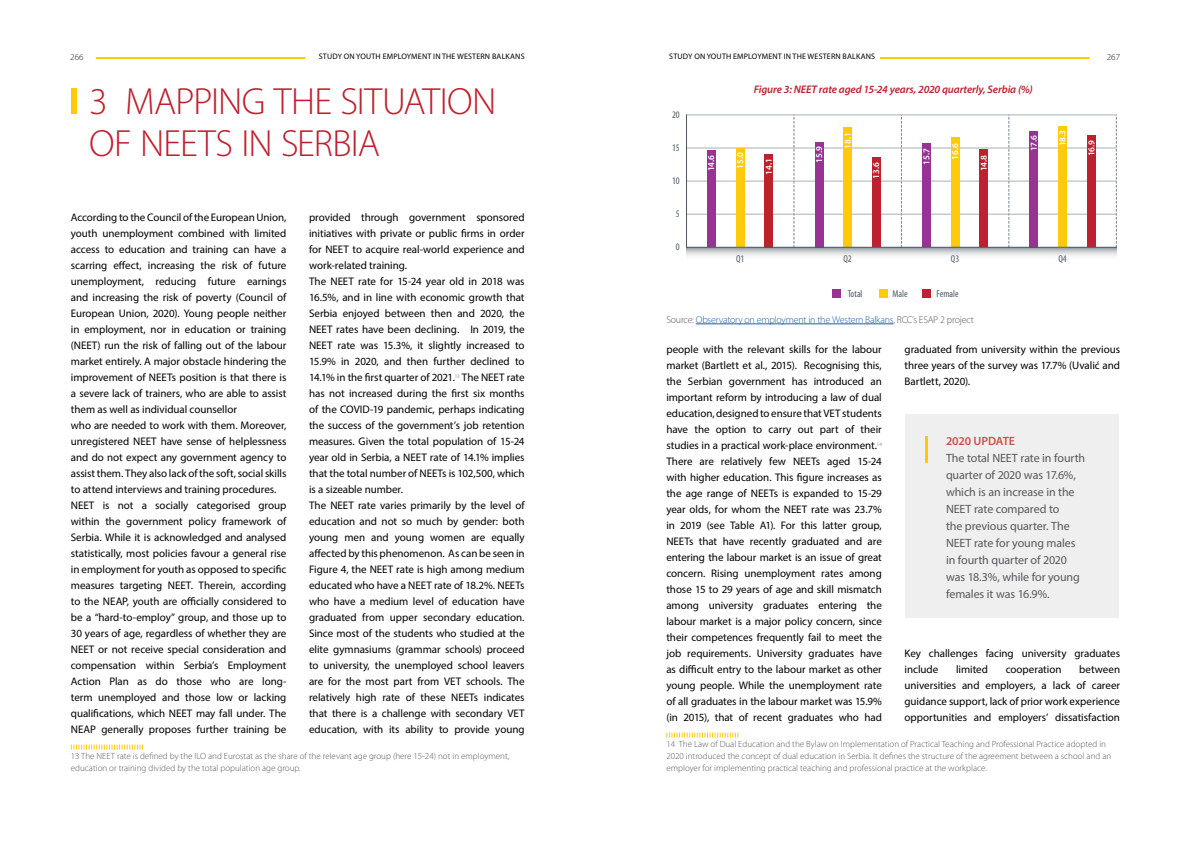
<style>
.page{position:relative;width:1191px;height:842px;background:#fff}
.page>*{position:absolute;margin:0;border:0;box-sizing:border-box;transform-origin:0 0}
.t1{font:300 38px/42px "Myriad Pro";letter-spacing:-.02em;color:#bd202e}
.t2{font:12px/17px "Myriad Pro";letter-spacing:-.01em;color:#58595b}
.t3{font:600 12px "Myriad Pro";letter-spacing:-.015em;color:#c75348}
.t4{font:11px/16px "Myriad Pro";letter-spacing:-.005em;color:#000}
.t5{font:italic 600 11px "Myriad Pro";letter-spacing:-.01em;color:#bd202e}
.t6{font:300 10px "Myriad Pro";letter-spacing:-.025em;color:#215e9e}
.t7{font:condensed 10px "Myriad Pro";color:#4c5a66}
.t8{font:300 9px/12px "Myriad Pro";color:#58595b}
.t9{font:600 9px "Myriad Pro";color:#fff}
.t10{font:300 9px "Myriad Pro";color:#1c1c1c}
.t11{font:8px "Myriad Pro";letter-spacing:.02em;color:#000}
.s1{color:#58595b}
</style>
<div class="page">
<svg style="left:95px;top:57px;width:211px;height:2px"></svg>
<svg style="left:879px;top:57px;width:211px;height:2px"></svg>
<svg style="left:71px;top:745px;width:72px;height:5px"></svg>
<div style="left:71px;top:88px;width:6px;height:26px;background:#ffc907"></div>
<svg style="left:666px;top:733px;width:72px;height:5px"></svg>
<hr style="left:696px;top:324px;width:197px;height:1px;background:#215e9e">
<svg style="left:686px;top:248px;width:430px;height:8px"></svg>
<svg style="left:794px;top:117px;width:1px;height:130px"></svg>
<svg style="left:901px;top:116px;width:1px;height:131px"></svg>
<svg style="left:1008px;top:117px;width:1px;height:130px"></svg>
<svg style="left:1116px;top:115px;width:1px;height:132px"></svg>
<hr style="left:686px;top:214px;width:430px;height:1px;background:#a7b0b5">
<hr style="left:686px;top:181px;width:430px;height:1px;background:#a7b0b5">
<hr style="left:686px;top:148px;width:430px;height:1px;background:#a7b0b5">
<hr style="left:686px;top:115px;width:430px;height:1px;background:#a7b0b5">
<hr style="left:686px;top:115px;width:1px;height:132px;background:#4c5a66">
<div style="left:764px;top:154px;width:9px;height:93px;background:#bd202e"></div>
<div style="left:872px;top:157px;width:8px;height:90px;background:#bd202e"></div>
<div style="left:979px;top:149px;width:9px;height:98px;background:#bd202e"></div>
<div style="left:1087px;top:135px;width:8px;height:112px;background:#bd202e"></div>
<div style="left:736px;top:148px;width:8px;height:99px;background:#ffca0b"></div>
<div style="left:843px;top:128px;width:9px;height:119px;background:#ffca0b"></div>
<div style="left:951px;top:137px;width:8px;height:110px;background:#ffca0b"></div>
<div style="left:1058px;top:126px;width:8px;height:121px;background:#ffca0b"></div>
<div style="left:707px;top:151px;width:9px;height:96px;background:#973493"></div>
<div style="left:814px;top:142px;width:9px;height:105px;background:#973493"></div>
<div style="left:922px;top:143px;width:8px;height:104px;background:#973493"></div>
<div style="left:1029px;top:131px;width:9px;height:116px;background:#973493"></div>
<hr style="left:686px;top:247px;width:430px;height:1px;background:#4c5a66">
<div style="left:832px;top:290px;width:9px;height:8px;background:#973493"></div>
<div style="left:879px;top:290px;width:9px;height:8px;background:#ffca0b"></div>
<div style="left:922px;top:290px;width:8px;height:8px;background:#bd202e"></div>
<div style="left:905px;top:415px;width:214px;height:203px;background:#efeff0"></div>
<hr style="left:925px;top:436px;width:3px;height:27px;background:#ffc907">
<p class="t10" style="left:70px;top:52px;width:15px">266</p>
<p class="t11" style="left:319px;top:52px;width:207px">STUDY ON YOUTH EMPLOYMENT IN THE WESTERN BALKANS</p>
<p class="t11" style="left:669px;top:52px;width:207px">STUDY ON YOUTH EMPLOYMENT IN THE WESTERN BALKANS</p>
<p class="t10" style="left:1107px;top:52px;width:15px">267</p>
<h1 class="t1" style="left:89px;top:80px;width:408px">3 MAPPING THE SITUATION<br>OF NEETS IN SERBIA</h1>
<p class="t4" style="left:309px;top:209px;width:217px">provided through government sponsored initiatives with private or public firms in order for NEET to acquire real-world experience and work-related training.<br>The NEET rate for 15-24 year old in 2018 was 16.5%, and in line with economic growth that Serbia enjoyed between then and 2020, the NEET rates have been declining. In 2019, the NEET rate was 15.3%, it slightly increased to 15.9% in 2020, and then further declined to 14.1% in the first quarter of 2021.<sup>13</sup> The NEET rate has not increased during the first six months of the COVID-19 pandemic, perhaps indicating the success of the government’s job retention measures. Given the total population of 15-24 year old in Serbia, a NEET rate of 14.1% implies that the total number of NEETs is 102,500, which is a sizeable number.<br>The NEET rate varies primarily by the level of education and not so much by gender: both young men and young women are equally affected by this phenomenon. As can be seen in Figure 4, the NEET rate is high among medium educated who have a NEET rate of 18.2%. NEETs who have a medium level of education have graduated from upper secondary education.<br>Since most of the students who studied at the elite gymnasiums (grammar schools) proceed to university, the unemployed school leavers are for the most part from VET schools. The relatively high rate of these NEETs indicates that there is a challenge with secondary VET education, with its ability to provide young</p>
<p class="t4" style="left:71px;top:209px;width:217px">According to the Council of the European Union, youth unemployment combined with limited access to education and training can have a scarring effect, increasing the risk of future unemployment, reducing future earnings and increasing the risk of poverty (Council of European Union, 2020). Young people neither in employment, nor in education or training (NEET) run the risk of falling out of the labour market entirely. A major obstacle hindering the improvement of NEETs position is that there is a severe lack of trainers, who are able to assist them as well as individual counsellor<br>who are needed to work with them. Moreover, unregistered NEET have sense of helplessness and do not expect any government agency to assist them. They also lack of the soft, social skills to attend interviews and training procedures.<br>NEET is not a socially categorised group within the government policy framework of Serbia. While it is acknowledged and analysed statistically, most policies favour a general rise in employment for youth as opposed to specific measures targeting NEET. Therein, according to the NEAP, youth are officially considered to be a “hard-to-employ” group, and those up to 30 years of age, regardless of whether they are NEET or not receive special consideration and compensation within Serbia’s Employment Action Plan as do those who are long&shy;term unemployed and those low or lacking qualifications, which NEET may fall under. The NEAP generally proposes further training be</p>
<p class="t8" style="left:71px;top:750px;width:440px">13 The NEET rate is defined by the ILO and Eurostat as the share of the relevant age group (here 15-24) not in employment, education or training divided by the total population age group.</p>
<p class="t7" style="left:672px;top:108px;width:9px">20</p>
<p class="t7" style="left:672px;top:141px;width:9px">15</p>
<p class="t7" style="left:672px;top:174px;width:9px">10</p>
<p class="t7" style="left:676px;top:207px;width:5px">5</p>
<p class="t7" style="left:676px;top:241px;width:5px">0</p>
<p class="t5" style="left:753px;top:83px;width:280px">Figure 3: NEET rate aged 15-24 years, 2020 quarterly, Serbia (%)</p>
<p class="t9" style="left:705px;top:171px;width:18px;rotate:-90deg">14.6</p>
<p class="t9" style="left:734px;top:169px;width:18px;rotate:-90deg">15.0</p>
<p class="t9" style="left:763px;top:175px;width:18px;rotate:-90deg">14.1</p>
<p class="t9" style="left:813px;top:163px;width:18px;rotate:-90deg">15.9</p>
<p class="t9" style="left:842px;top:149px;width:18px;rotate:-90deg">18.1</p>
<p class="t9" style="left:870px;top:179px;width:18px;rotate:-90deg">13.6</p>
<p class="t9" style="left:920px;top:165px;width:18px;rotate:-90deg">15.7</p>
<p class="t9" style="left:949px;top:160px;width:18px;rotate:-90deg">16.6</p>
<p class="t9" style="left:978px;top:171px;width:18px;rotate:-90deg">14.8</p>
<p class="t9" style="left:1028px;top:151px;width:18px;rotate:-90deg">17.6</p>
<p class="t9" style="left:1056px;top:146px;width:18px;rotate:-90deg">18.3</p>
<p class="t7" style="left:736px;top:252px;width:10px">Q1</p>
<p class="t7" style="left:843px;top:252px;width:10px">Q2</p>
<p class="t7" style="left:951px;top:252px;width:10px">Q3</p>
<p class="t7" style="left:1058px;top:252px;width:10px">Q4</p>
<p class="t7" style="left:847px;top:287px;width:16px">Total</p>
<p class="t7" style="left:892px;top:287px;width:17px">Male</p>
<p class="t7" style="left:936px;top:287px;width:24px">Female</p>
<p class="t6" style="left:666px;top:313px;width:309px"><span class="s1">Source:</span> Observatory on employment in the Western Balkans<span class="s1">, RCC’s ESAP 2 project</span></p>
<p class="t9" style="left:1085px;top:156px;width:18px;rotate:-90deg">16.9</p>
<p class="t4" style="left:666px;top:341px;width:217px;text-align:justify">people with the relevant skills for the labour market (Bartlett et al., 2015). Recognising this, the Serbian government has introduced an important reform by introducing a law of dual education, designed to ensure that VET students have the option to carry out part of their studies in a practical work-place environment.<sup>14<br></sup>There are relatively few NEETs aged 15-24 with higher education. This figure increases as the age range of NEETs is expanded to 15-29 year olds, for whom the NEET rate was 23.7% in 2019 (see Table A1). For this latter group, NEETs that have recently graduated and are entering the labour market is an issue of great concern. Rising unemployment rates among those 15 to 29 years of age and skill mismatch among university graduates entering the labour market is a major policy concern, since their competences frequently fail to meet the job requirements. University graduates have as difficult entry to the labour market as other young people. While the unemployment rate of all graduates in the labour market was 15.9% (in 2015), that of recent graduates who had</p>
<p class="t8" style="left:666px;top:738px;width:446px">14 The Law of Dual Education and the Bylaw on Implementation of Practical Teaching and Professional Practice adopted in<br>2020 introduced the concept of dual education in Serbia. It defines the structure of the agreement between a school and an employer for implementing practical teaching and professional practice at the workplace.</p>
<p class="t4" style="left:904px;top:341px;width:217px;text-align:justify">graduated from university within the previous three years of the survey was 17.7% (Uvalić and Bartlett, 2020).</p>
<p class="t3" style="left:946px;top:433px;width:71px">2020 UPDATE</p>
<p class="t2" style="left:946px;top:449px;width:141px">The total NEET rate in fourth quarter of 2020 was 17.6%, which is an increase in the<br>NEET rate compared to<br>the previous quarter. The<br>NEET rate for young males in fourth quarter of 2020 was 18.3%, while for young females it was 16.9%.</p>
<p class="t4" style="left:904px;top:645px;width:217px">Key challenges facing university graduates include</p>
<p class="t4" style="left:904px;top:661px;width:217px;text-align:justify;text-indent:175px">between universities and employers, a lack of career guidance support, lack of prior work experience opportunities and employers’ dissatisfaction</p>
<p class="t4" style="left:956px;top:661px;width:33px">limited</p>
<p class="t4" style="left:1005px;top:661px;width:57px">cooperation</p>
</div>
